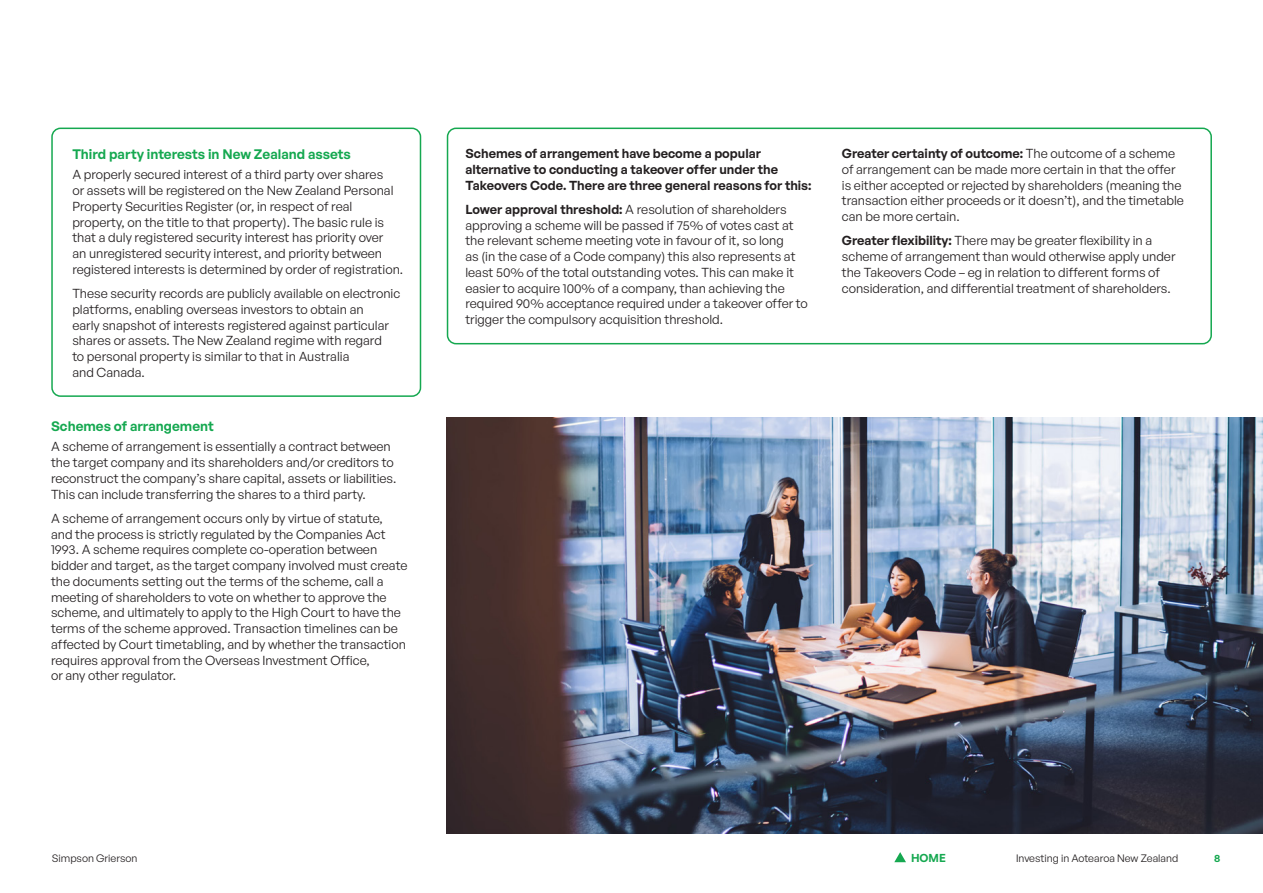
<style>
.page{position:relative;width:1263px;height:893px;background:#fff}
.page>*{position:absolute;margin:0;border:0;box-sizing:border-box;transform-origin:0 0}
.Body_Titles_-_Green{font:600 13.5px "General Sans";color:#15a850}
.Body_Copy{font:12.75px/15.8px "General Sans";color:#231f20}
.Body_Copy-2{font:600 12.75px/15.8px "General Sans";color:#231f20}
.t1{font:600 11.25px "General Sans";color:#15a850}
.t2{font:10.5px "General Sans";color:#231f20}
.t3{font:600 10.5px "General Sans";color:#15a850}
.s1{font-weight:600}
</style>
<div class="page">
<div style="left:447px;top:128px;width:765px;height:216px;border:2px solid #15a850;border-radius:9px"></div>
<img style="left:446px;top:418px;width:817px;height:415px">
<div style="left:51px;top:128px;width:370px;height:269px;border:2px solid #15a850;border-radius:9px"></div>
<svg style="left:894px;top:852px;width:12px;height:10px"></svg>
<p class="Body_Titles_-_Green" style="left:72px;top:146px;width:280px">Third party interests in New Zealand assets</p>
<p class="Body_Copy" style="left:72px;top:167px;width:332px">A properly secured interest of a third party over shares<br>or assets will be registered on the New Zealand Personal Property Securities Register (or, in respect of real property, on the title to that property). The basic rule is that a duly registered security interest has priority over<br>an unregistered security interest, and priority between registered interests is determined by order of registration.</p>
<p class="Body_Copy" style="left:72px;top:285px;width:329px">These security records are publicly available on electronic platforms, enabling overseas investors to obtain an<br>early snapshot of interests registered against particular shares or assets. The New Zealand regime with regard<br>to personal property is similar to that in Australia<br>and Canada.</p>
<p class="Body_Titles_-_Green" style="left:51px;top:418px;width:164px">Schemes of arrangement</p>
<p class="Body_Copy" style="left:51px;top:439px;width:347px">A scheme of arrangement is essentially a contract between the target company and its shareholders and/ or creditors to reconstruct the company’s share capital, assets or liabilities.<br>This can include transferring the shares to a third party.</p>
<p class="Body_Copy" style="left:51px;top:510px;width:358px">A scheme of arrangement occurs only by virtue of statute, and the process is strictly regulated by the Companies Act 1993. A scheme requires complete co-operation between bidder and target, as the target company involved must create the documents setting out the terms of the scheme, call a meeting of shareholders to vote on whether to approve the scheme, and ultimately to apply to the High Court to have the terms of the scheme approved. Transaction timelines can be affected by Court timetabling, and by whether the transaction requires approval from the Overseas Investment Office,<br>or any other regulator.</p>
<p class="Body_Copy-2" style="left:465px;top:145px;width:348px">Schemes of arrangement have become a popular alternative to conducting a takeover offer under the<br>Takeovers Code. There are three general reasons for this:</p>
<p class="Body_Copy" style="left:465px;top:201px;width:344px"><span class="s1">Lower approval threshold:</span> A resolution of shareholders approving a scheme will be passed if 75% of votes cast at the relevant scheme meeting vote in favour of it, so long<br>as (in the case of a Code company) this also represents at least 50% of the total outstanding votes. This can make it easier to acquire 100% of a company, than achieving the required 90% acceptance required under a takeover offer to trigger the compulsory acquisition threshold.</p>
<p class="Body_Copy" style="left:842px;top:145px;width:344px"><span class="s1">Greater certainty of outcome:</span> The outcome of a scheme of arrangement can be made more certain in that the offer is either accepted or rejected by shareholders (meaning the transaction either proceeds or it doesn’t), and the timetable can be more certain.</p>
<p class="Body_Copy" style="left:842px;top:232px;width:335px"><span class="s1">Greater flexibility:</span> There may be greater flexibility in a scheme of arrangement than would otherwise apply under the Takeovers Code – eg in relation to different forms of consideration, and differential treatment of shareholders.</p>
<p class="t2" style="left:52px;top:852px;width:87px">Simpson Grierson</p>
<p class="t1" style="left:911px;top:851px;width:36px">HOME</p>
<p class="t2" style="left:1016px;top:852px;width:164px">Investing in Aotearoa New Zealand</p>
<p class="t3" style="left:1214px;top:852px;width:8px">8</p>
</div>
